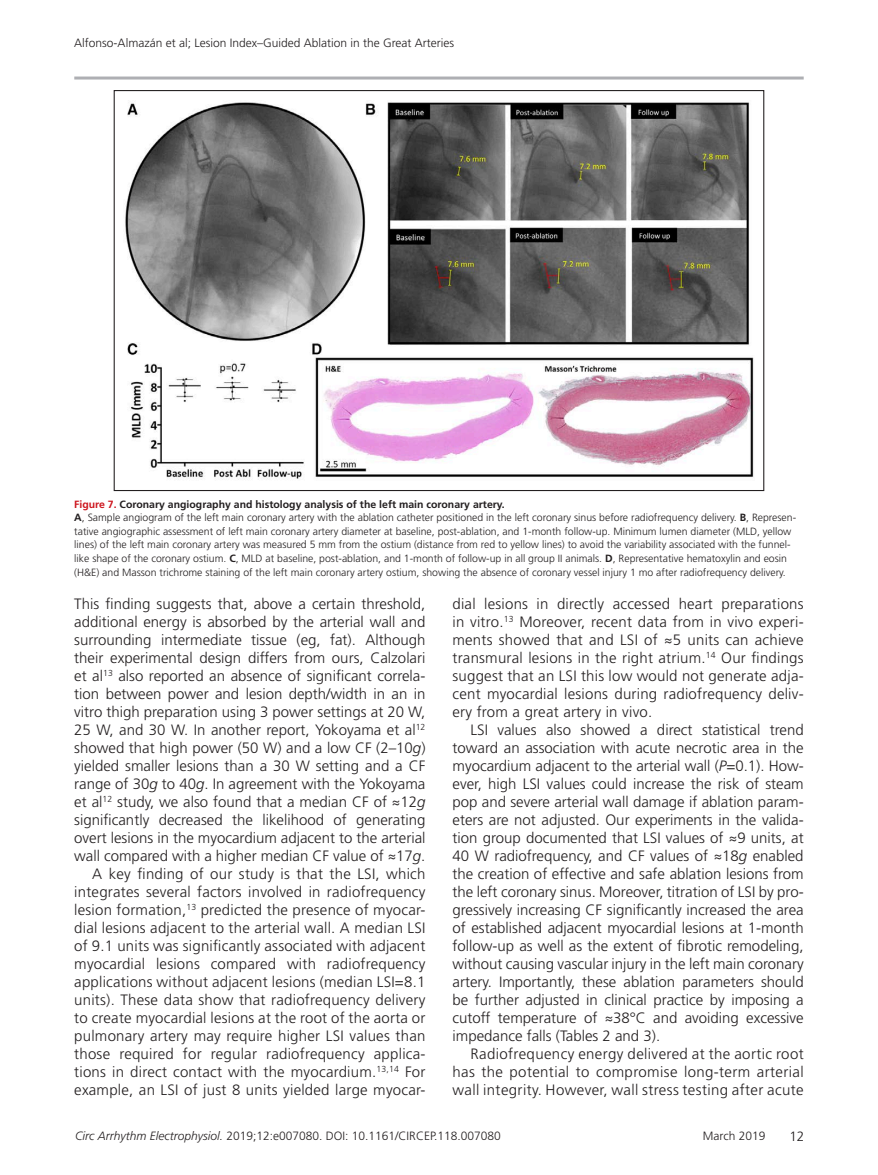
<style>
.page{position:relative;width:878px;height:1175px;background:#fff}
.page>*{position:absolute;margin:0;border:0;box-sizing:border-box;transform-origin:0 0}
.t1{font:300 15px/18px "Frutiger LT Std";color:#231f20;text-align:justify}
.t2{font:300 13.5px "Frutiger LT Std";color:#231f20}
.t3{font:300 12px "Frutiger LT Std";color:#231f20}
.t4{font:300 10.5px/13.5px "Frutiger LT Std";color:#231f20}
.s1{font-weight:700;color:#cd151d}
.s2{font-weight:700}
.s3{font-style:italic}
.s4{font-family:"Gandhari Unicode";font-weight:400}
</style>
<div class="page">
<svg style="left:74px;top:76px;width:729px;height:4px;background:#c1c2c5"></svg>
<svg style="left:113px;top:90px;width:651px;height:401px"></svg>
<p class="t3" style="left:74px;top:36px;width:381px">Alfonso-Almazán et al; Lesion Index–Guided Ablation in the Great Arteries</p>
<p class="t4" style="left:74px;top:498px;width:723px"><span class="s1">Figure 7.</span> <span class="s2">Coronary angiography and histology analysis of the left main coronary artery.<br>A</span>, Sample angiogram of the left main coronary artery with the ablation catheter positioned in the left coronary sinus before radiofrequency delivery. <span class="s2">B</span>, Represen&shy;tative angiographic assessment of left main coronary artery diameter at baseline, post-ablation, and 1-month follow-up. Minimum lumen diameter (MLD, yellow lines) of the left main coronary artery was measured 5 mm from the ostium (distance from red to yellow lines) to avoid the variability associated with the funnel&shy;like shape of the coronary ostium. <span class="s2">C</span>, MLD at baseline, post-ablation, and 1-month of follow-up in all group II animals. <span class="s2">D</span>, Representative hematoxylin and eosin (H&amp;E) and Masson trichrome staining of the left main coronary artery ostium, showing the absence of coronary vessel injury 1 mo after radiofrequency delivery.</p>
<p class="t1" style="left:74px;top:595px;width:353px;text-align:right">This finding suggests that, above a certain threshold, additional energy is absorbed by the arterial wall and surrounding intermediate tissue (eg, fat). Although their experimental design differs from ours, Calzolari et al<sup>13</sup> also reported an absence of significant correla&shy;tion between power and lesion depth/width in an in vitro thigh preparation using 3 power settings at 20 W, 25 W, and 30 W. In another report, Yokoyama et al<sup>12 </sup>showed that high power (50 W) and a low CF (2–10<span class="s3">g</span>) yielded smaller lesions than a 30 W setting and a CF range of 30<span class="s3">g</span> to 40<span class="s3">g</span>. In agreement with the Yokoyama et al<sup>12</sup> study, we also found that a median CF of <span class="s4">≈</span>12<span class="s3">g </span>significantly decreased the likelihood of generating overt lesions in the myocardium adjacent to the arterial wall compared with a higher median CF value of <span class="s4">≈</span>17<span class="s3">g</span>.<br>A key finding of our study is that the LSI, which integrates several factors involved in radiofrequency lesion formation,<sup>13</sup> predicted the presence of myocar&shy;dial lesions adjacent to the arterial wall. A median LSI of 9.1 units was significantly associated with adjacent myocardial lesions compared with radiofrequency applications without adjacent lesions (median LSI=8.1 units). These data show that radiofrequency delivery to create myocardial lesions at the root of the aorta or pulmonary artery may require higher LSI values than those required for regular radiofrequency applica&shy;tions in direct contact with the myocardium.<sup>13,14</sup> For example, an LSI of just 8 units yielded large myocar-</p>
<p class="t1" style="left:452px;top:595px;width:353px">dial lesions in directly accessed heart preparations in vitro.<sup>13</sup> Moreover, recent data from in vivo experi&shy;ments showed that and LSI of <span class="s4">≈</span>5 units can achieve transmural lesions in the right atrium.<sup>14</sup> Our findings suggest that an LSI this low would not generate adja&shy;cent myocardial lesions during radiofrequency deliv&shy;ery from a great artery in vivo.</p>
<p class="t1" style="left:452px;top:721px;width:353px;text-indent:18px">LSI values also showed a direct statistical trend toward an association with acute necrotic area in the myocardium adjacent to the arterial wall (<span class="s3">P</span>=0.1). How&shy;ever, high LSI values could increase the risk of steam pop and severe arterial wall damage if ablation param&shy;eters are not adjusted. Our experiments in the valida&shy;tion group documented that LSI values of <span class="s4">≈</span>9 units, at 40 W radiofrequency, and CF values of <span class="s4">≈</span>18<span class="s3">g</span> enabled the creation of effective and safe ablation lesions from the left coronary sinus. Moreover, titration of LSI by pro&shy;gressively increasing CF significantly increased the area of established adjacent myocardial lesions at 1-month follow-up as well as the extent of fibrotic remodeling, without causing vascular injury in the left main coronary artery. Importantly, these ablation parameters should be further adjusted in clinical practice by imposing a cutoff temperature of <span class="s4">≈</span>38°C and avoiding excessive impedance falls (Tables 2 and 3).</p>
<p class="t1" style="left:452px;top:1045px;width:353px;text-indent:18px">Radiofrequency energy delivered at the aortic root has the potential to compromise long-term arterial wall integrity. However, wall stress testing after acute</p>
<p class="t3" style="left:75px;top:1128px;width:427px"><span class="s3">Circ Arrhythm Electrophysiol.</span> 2019;12:e007080. DOI: 10.1161/CIRCEP.118.007080</p>
<p class="t3" style="left:703px;top:1128px;width:64px">March 2019</p>
<p class="t2" style="left:789px;top:1128px;width:17px">12</p>
</div>
